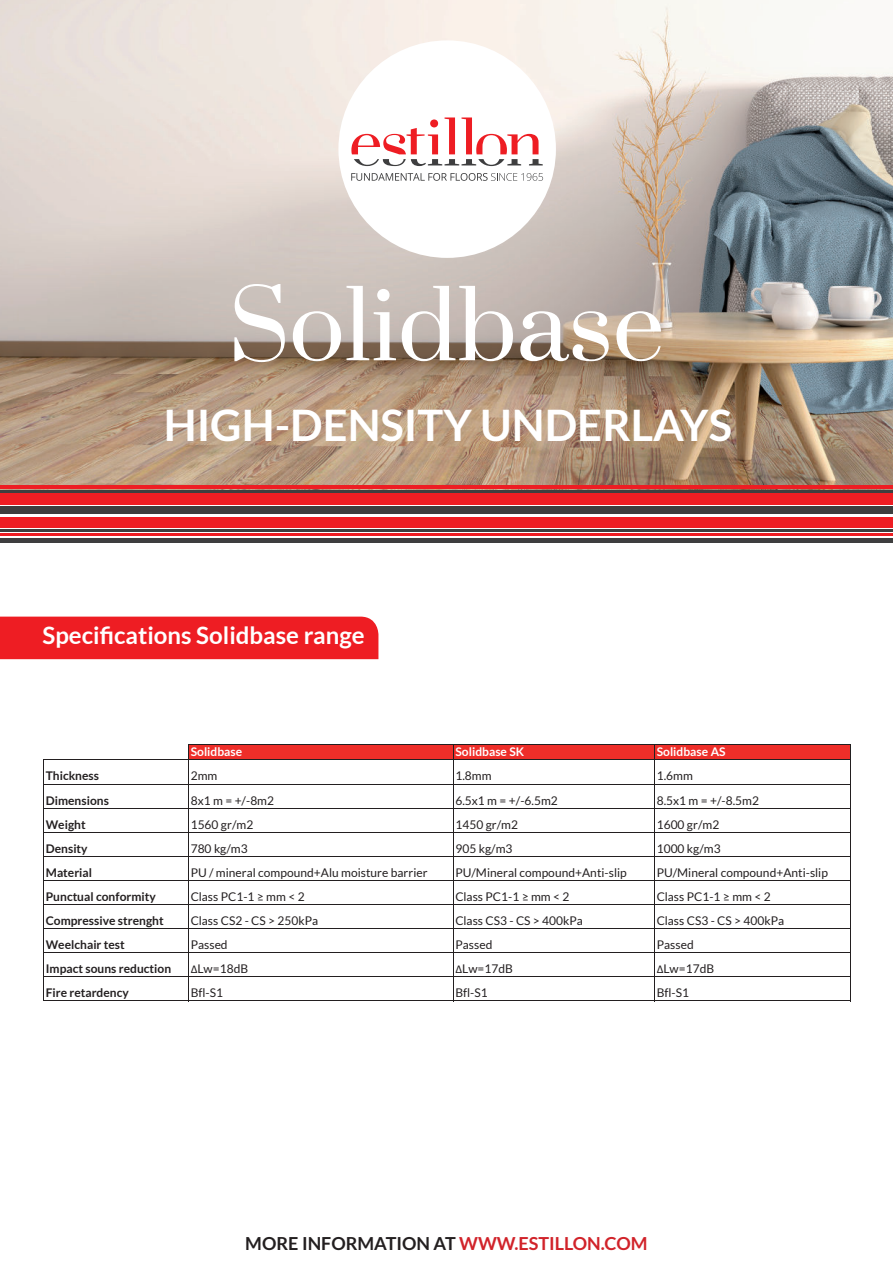
<style>
.page{position:relative;width:893px;height:1263px;background:#fff}
.page>*{position:absolute;margin:0;border:0;box-sizing:border-box;transform-origin:0 0}
.t1{font:93px "Prata";color:#fff}
.t2{font:700 43.5px "Lato";color:#fff}
.t3{font:700 24px "Lato";color:#fff}
.t4{font:700 18px "Lato";color:#231f20}
.t5{font:12px "Lato";color:#231f20}
.t6{font:700 12px "Lato";letter-spacing:.005em;color:#231f20}
.t7{font:700 12px "Lato";letter-spacing:.005em;color:#fff}
.s1{font-family:"Calibri"}
.s2{color:#d1232a}
</style>
<div class="page">
<div style="left:0;top:617px;width:378px;height:42px;background:#ee1d23"></div>
<img style="left:0;top:0;width:893px;height:491px">
<div style="left:338px;top:40px;width:218px;height:218px;background:#fff;border-radius:50%"></div>
<svg style="left:351px;top:173px;width:192px;height:8px"></svg>
<svg style="left:351px;top:117px;width:192px;height:49px"></svg>
<div style="left:0;top:538px;width:893px;height:5px;background:#3e3e3f"></div>
<hr style="left:0;top:529px;width:893px;height:3px;background:#3e3e3f">
<hr style="left:0;top:533px;width:893px;height:3px;background:#ee1d23">
<div style="left:0;top:517px;width:893px;height:10px;background:#ee1d23"></div>
<div style="left:0;top:506px;width:893px;height:8px;background:#3e3e3f"></div>
<div style="left:0;top:493px;width:893px;height:12px;background:#ee1d23"></div>
<hr style="left:0;top:491px;width:893px;height:2px;background:#3e3e3f">
<hr style="left:0;top:486px;width:893px;height:3px;background:#ee1d23">
<div style="left:188px;top:744px;width:662px;height:16px;background:#ee2e29"></div>
<hr style="left:188px;top:744px;width:1px;height:257px;background:#231f20">
<hr style="left:453px;top:745px;width:1px;height:256px;background:#231f20">
<hr style="left:654px;top:745px;width:1px;height:256px;background:#231f20">
<hr style="left:849px;top:745px;width:1px;height:256px;background:#231f20">
<hr style="left:43px;top:759px;width:1px;height:242px;background:#231f20">
<hr style="left:189px;top:744px;width:661px;height:1px;background:#231f20">
<hr style="left:44px;top:759px;width:806px;height:1px;background:#231f20">
<hr style="left:44px;top:783px;width:806px;height:1px;background:#231f20">
<hr style="left:44px;top:808px;width:806px;height:1px;background:#231f20">
<hr style="left:44px;top:832px;width:806px;height:1px;background:#231f20">
<hr style="left:44px;top:856px;width:806px;height:1px;background:#231f20">
<hr style="left:44px;top:880px;width:806px;height:1px;background:#231f20">
<hr style="left:44px;top:904px;width:806px;height:1px;background:#231f20">
<hr style="left:44px;top:928px;width:806px;height:1px;background:#231f20">
<hr style="left:44px;top:952px;width:806px;height:1px;background:#231f20">
<hr style="left:44px;top:976px;width:806px;height:1px;background:#231f20">
<hr style="left:44px;top:1000px;width:806px;height:1px;background:#231f20">
<h1 class="t1" style="left:228px;top:274px;width:437px">Solidbase</h1>
<h2 class="t2" style="left:164px;top:407px;width:570px">HIGH-DENSITY UNDERLAYS</h2>
<h2 class="t2" style="left:122px;top:400px;width:395px">HOGE DENSITEIT O</h2>
<h2 class="t2" style="left:634px;top:400px;width:141px">VLOER</h2>
<h3 class="t3" style="left:43px;top:621px;width:324px">Specifications Solidbase range</h3>
<p class="t7" style="left:191px;top:747px;width:53px">Solidbase</p>
<p class="t7" style="left:455px;top:747px;width:70px">Solidbase SK</p>
<p class="t7" style="left:657px;top:747px;width:70px">Solidbase AS</p>
<p class="t6" style="left:46px;top:771px;width:55px">Thickness</p>
<p class="t5" style="left:191px;top:771px;width:28px">2mm</p>
<p class="t5" style="left:455px;top:771px;width:38px">1.8mm</p>
<p class="t5" style="left:657px;top:771px;width:38px">1.6mm</p>
<p class="t6" style="left:46px;top:795px;width:65px">Dimensions</p>
<p class="t5" style="left:191px;top:796px;width:85px">8x1 m = +/-8m2</p>
<p class="t5" style="left:455px;top:796px;width:104px">6.5x1 m = +/-6.5m2</p>
<p class="t5" style="left:657px;top:796px;width:104px">8.5x1 m = +/-8.5m2</p>
<p class="t6" style="left:46px;top:820px;width:41px">Weight</p>
<p class="t5" style="left:191px;top:820px;width:64px">1560 gr/m2</p>
<p class="t5" style="left:455px;top:820px;width:64px">1450 gr/m2</p>
<p class="t5" style="left:657px;top:820px;width:64px">1600 gr/m2</p>
<p class="t6" style="left:46px;top:844px;width:43px">Density</p>
<p class="t5" style="left:191px;top:844px;width:59px">780 kg/m3</p>
<p class="t5" style="left:455px;top:844px;width:59px">905 kg/m3</p>
<p class="t5" style="left:657px;top:844px;width:66px">1000 kg/m3</p>
<p class="t6" style="left:46px;top:868px;width:48px">Material</p>
<p class="t5" style="left:191px;top:868px;width:238px">PU / mineral compound+Alu moisture barrier</p>
<p class="t5" style="left:455px;top:868px;width:173px">PU/Mineral compound+Anti-slip</p>
<p class="t5" style="left:657px;top:868px;width:173px">PU/Mineral compound+Anti-slip</p>
<p class="t6" style="left:46px;top:892px;width:112px">Punctual conformity</p>
<p class="t5" style="left:191px;top:890px;width:116px">Class PC1-1 ≥ mm &lt; 2</p>
<p class="t5" style="left:455px;top:890px;width:116px">Class PC1-1 ≥ mm &lt; 2</p>
<p class="t5" style="left:657px;top:890px;width:116px">Class PC1-1 ≥ mm &lt; 2</p>
<p class="t6" style="left:46px;top:916px;width:119px">Compressive strenght</p>
<p class="t5" style="left:191px;top:916px;width:129px">Class CS2 - CS &gt; 250kPa</p>
<p class="t5" style="left:455px;top:916px;width:129px">Class CS3 - CS &gt; 400kPa</p>
<p class="t5" style="left:657px;top:916px;width:129px">Class CS3 - CS &gt; 400kPa</p>
<p class="t6" style="left:46px;top:940px;width:81px">Weelchair test</p>
<p class="t5" style="left:191px;top:940px;width:38px">Passed</p>
<p class="t5" style="left:455px;top:940px;width:38px">Passed</p>
<p class="t5" style="left:657px;top:940px;width:38px">Passed</p>
<p class="t6" style="left:46px;top:964px;width:127px">Impact souns reduction</p>
<p class="t5" style="left:191px;top:964px;width:59px"><span class="s1">Δ</span>Lw=18dB</p>
<p class="t5" style="left:455px;top:964px;width:59px"><span class="s1">Δ</span>Lw=17dB</p>
<p class="t5" style="left:657px;top:964px;width:59px"><span class="s1">Δ</span>Lw=17dB</p>
<p class="t6" style="left:46px;top:988px;width:85px">Fire retardency</p>
<p class="t5" style="left:191px;top:988px;width:34px">Bfl-S1</p>
<p class="t5" style="left:455px;top:988px;width:34px">Bfl-S1</p>
<p class="t5" style="left:657px;top:988px;width:34px">Bfl-S1</p>
<h3 class="t4" style="left:245px;top:1233px;width:404px">MORE INFORMATION AT <span class="s2">WWW.ESTILLON.COM</span></h3>
</div>
